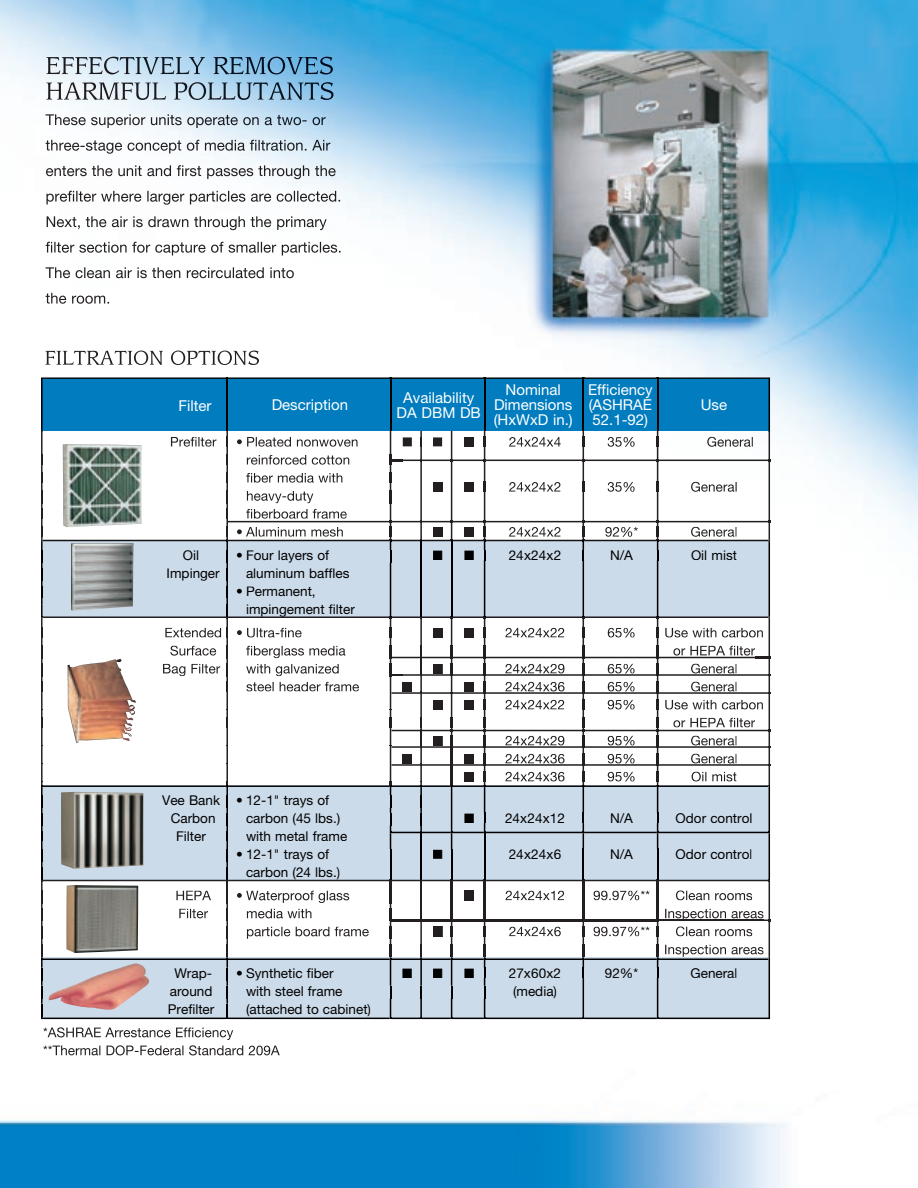
<style>
.page{position:relative;width:918px;height:1188px;background:#fff}
.page>*{position:absolute;margin:0;border:0;box-sizing:border-box;transform-origin:0 0}
.t1{font:15px/15px "Helvetica Neue";color:#fff;text-align:center}
.t2{font:13.5px/18px "Helvetica Neue";color:#000}
.t3{font:13.5px "Zapf Dingbats";color:#000}
</style>
<div class="page">
<img style="left:0;top:0;width:918px;height:1188px">
<img style="left:46px;top:57px;width:312px;height:17px">
<img style="left:46px;top:82px;width:288px;height:18px">
<img style="left:45px;top:114px;width:281px;height:14px">
<img style="left:46px;top:140px;width:284px;height:14px">
<img style="left:46px;top:165px;width:290px;height:14px">
<img style="left:46px;top:191px;width:295px;height:14px">
<img style="left:47px;top:216px;width:280px;height:14px">
<img style="left:46px;top:242px;width:296px;height:14px">
<img style="left:45px;top:267px;width:249px;height:11px">
<img style="left:46px;top:293px;width:63px;height:11px">
<img style="left:45px;top:351px;width:214px;height:14px">
<img style="left:142px;top:473px;width:260px;height:10px">
<img style="left:142px;top:491px;width:260px;height:12px">
<svg style="left:433px;top:482px;width:9px;height:10px"></svg>
<svg style="left:465px;top:482px;width:9px;height:10px"></svg>
<img style="left:474px;top:482px;width:244px;height:10px">
<img style="left:94px;top:628px;width:308px;height:10px">
<svg style="left:433px;top:628px;width:9px;height:9px"></svg>
<svg style="left:465px;top:628px;width:9px;height:9px"></svg>
<img style="left:474px;top:628px;width:244px;height:10px">
<img style="left:94px;top:646px;width:624px;height:12px">
<img style="left:94px;top:664px;width:296px;height:12px">
<img style="left:443px;top:664px;width:275px;height:10px">
<img style="left:94px;top:682px;width:269px;height:10px">
<svg style="left:465px;top:682px;width:9px;height:9px"></svg>
<img style="left:474px;top:682px;width:244px;height:10px">
<img style="left:94px;top:709px;width:308px;height:1px">
<svg style="left:433px;top:700px;width:9px;height:9px"></svg>
<svg style="left:465px;top:700px;width:9px;height:9px"></svg>
<img style="left:474px;top:700px;width:244px;height:10px">
<img style="left:94px;top:465px;width:48px;height:44px">
<img style="left:122px;top:679px;width:14px;height:39px">
<img style="left:66px;top:939px;width:72px;height:6px">
<img style="left:442px;top:657px;width:276px;height:1px">
<img style="left:485px;top:674px;width:233px;height:2px">
<img style="left:442px;top:674px;width:42px;height:2px">
<img style="left:442px;top:692px;width:276px;height:2px">
<img style="left:226px;top:465px;width:2px;height:253px">
<svg style="left:226px;top:473px;width:2px;height:10px"></svg>
<svg style="left:226px;top:491px;width:2px;height:12px"></svg>
<svg style="left:226px;top:628px;width:2px;height:10px"></svg>
<svg style="left:226px;top:646px;width:2px;height:12px"></svg>
<svg style="left:226px;top:664px;width:2px;height:12px"></svg>
<svg style="left:226px;top:682px;width:2px;height:10px"></svg>
<img style="left:226px;top:939px;width:2px;height:6px">
<img style="left:390px;top:465px;width:1px;height:253px">
<svg style="left:390px;top:491px;width:1px;height:12px"></svg>
<img style="left:451px;top:465px;width:1px;height:181px">
<img style="left:451px;top:676px;width:1px;height:42px">
<svg style="left:451px;top:646px;width:1px;height:30px"></svg>
<img style="left:420px;top:465px;width:2px;height:181px">
<img style="left:420px;top:694px;width:2px;height:24px">
<svg style="left:390px;top:646px;width:52px;height:48px"></svg>
<img style="left:420px;top:939px;width:2px;height:6px">
<img style="left:484px;top:465px;width:1px;height:181px">
<img style="left:484px;top:694px;width:1px;height:24px">
<svg style="left:484px;top:646px;width:1px;height:48px"></svg>
<img style="left:583px;top:465px;width:1px;height:181px">
<img style="left:583px;top:694px;width:1px;height:24px">
<svg style="left:583px;top:646px;width:1px;height:48px"></svg>
<img style="left:657px;top:465px;width:1px;height:181px">
<img style="left:657px;top:694px;width:1px;height:24px">
<svg style="left:657px;top:646px;width:1px;height:48px"></svg>
<img style="left:35px;top:1027px;width:198px;height:13px">
<img style="left:35px;top:1045px;width:245px;height:10px">
<img style="left:41px;top:465px;width:53px;height:253px">
<img style="left:718px;top:465px;width:52px;height:480px">
<svg style="left:41px;top:473px;width:2px;height:10px"></svg>
<svg style="left:41px;top:491px;width:2px;height:12px"></svg>
<svg style="left:41px;top:628px;width:2px;height:10px"></svg>
<svg style="left:41px;top:646px;width:2px;height:12px"></svg>
<svg style="left:41px;top:664px;width:2px;height:12px"></svg>
<svg style="left:41px;top:682px;width:2px;height:10px"></svg>
<img style="left:41px;top:939px;width:2px;height:6px">
<svg style="left:755px;top:657px;width:15px;height:1px"></svg>
<svg style="left:41px;top:377px;width:729px;height:88px"></svg>
<hr style="left:658px;top:785px;width:111px;height:2px;background:#000">
<hr style="left:658px;top:880px;width:111px;height:1px;background:#000">
<svg style="left:769px;top:785px;width:1px;height:96px"></svg>
<svg style="left:41px;top:718px;width:711px;height:221px"></svg>
<svg style="left:41px;top:509px;width:729px;height:109px"></svg>
<svg style="left:41px;top:945px;width:729px;height:74px;background:#c5ccd7"></svg>
<p class="t1" style="left:178px;top:398px;width:35px">Filter</p>
<p class="t1" style="left:272px;top:397px;width:78px">Description</p>
<p class="t1" style="left:397px;top:390px;width:86px">Availability<br>DA DBM DB</p>
<p class="t1" style="left:494px;top:382px;width:81px">Nominal<br>Dimensions (HxWxD in.)</p>
<p class="t1" style="left:588px;top:382px;width:66px;text-align:justify">Efficiency (ASHRAE 52.1-92)</p>
<p class="t1" style="left:701px;top:397px;width:28px">Use</p>
<p class="t2" style="left:183px;top:546px;width:18px">Oil</p>
<p class="t2" style="left:236px;top:546px;width:95px">• Four layers of</p>
<p class="t2" style="left:167px;top:564px;width:55px">Impinger</p>
<p class="t2" style="left:246px;top:564px;width:105px">aluminum baffles</p>
<p class="t2" style="left:236px;top:582px;width:81px">• Permanent,</p>
<p class="t2" style="left:246px;top:600px;width:110px">impingement filter</p>
<p class="t2" style="left:509px;top:546px;width:54px">24x24x2</p>
<p class="t2" style="left:610px;top:546px;width:25px">N/A</p>
<p class="t2" style="left:691px;top:546px;width:48px">Oil mist</p>
<p class="t2" style="left:171px;top:791px;width:160px;text-indent:-9px">Vee Bank • 12-1" trays of<br>Carbon</p>
<p class="t2" style="left:246px;top:809px;width:96px">carbon (45 lbs.)</p>
<p class="t2" style="left:176px;top:827px;width:31px">Filter</p>
<p class="t2" style="left:246px;top:827px;width:103px">with metal frame</p>
<p class="t2" style="left:246px;top:845px;width:96px;text-indent:-10px">• 12-1" trays of carbon (24 lbs.)</p>
<p class="t3" style="left:433px;top:848px;width:12px">■</p>
<p class="t3" style="left:464px;top:812px;width:12px">■</p>
<p class="t2" style="left:505px;top:809px;width:61px">24x24x12</p>
<p class="t2" style="left:610px;top:809px;width:25px">N/A</p>
<p class="t2" style="left:676px;top:809px;width:78px">Odor control</p>
<p class="t2" style="left:509px;top:845px;width:54px">24x24x6</p>
<p class="t2" style="left:610px;top:845px;width:25px">N/A</p>
<p class="t2" style="left:676px;top:845px;width:78px">Odor control</p>
<p class="t2" style="left:174px;top:964px;width:39px">Wrap-</p>
<p class="t2" style="left:236px;top:964px;width:99px">• Synthetic fiber</p>
<p class="t2" style="left:170px;top:982px;width:44px">around</p>
<p class="t2" style="left:246px;top:982px;width:98px">with steel frame</p>
<p class="t2" style="left:513px;top:982px;width:46px">(media)</p>
<p class="t2" style="left:168px;top:1000px;width:48px">Prefilter</p>
<p class="t2" style="left:246px;top:1000px;width:127px">(attached to cabinet)</p>
<p class="t2" style="left:509px;top:964px;width:54px">27x60x2</p>
<p class="t2" style="left:605px;top:964px;width:35px">92%*</p>
<p class="t2" style="left:690px;top:964px;width:49px">General</p>
<p class="t3" style="left:464px;top:967px;width:12px">■</p>
</div>
